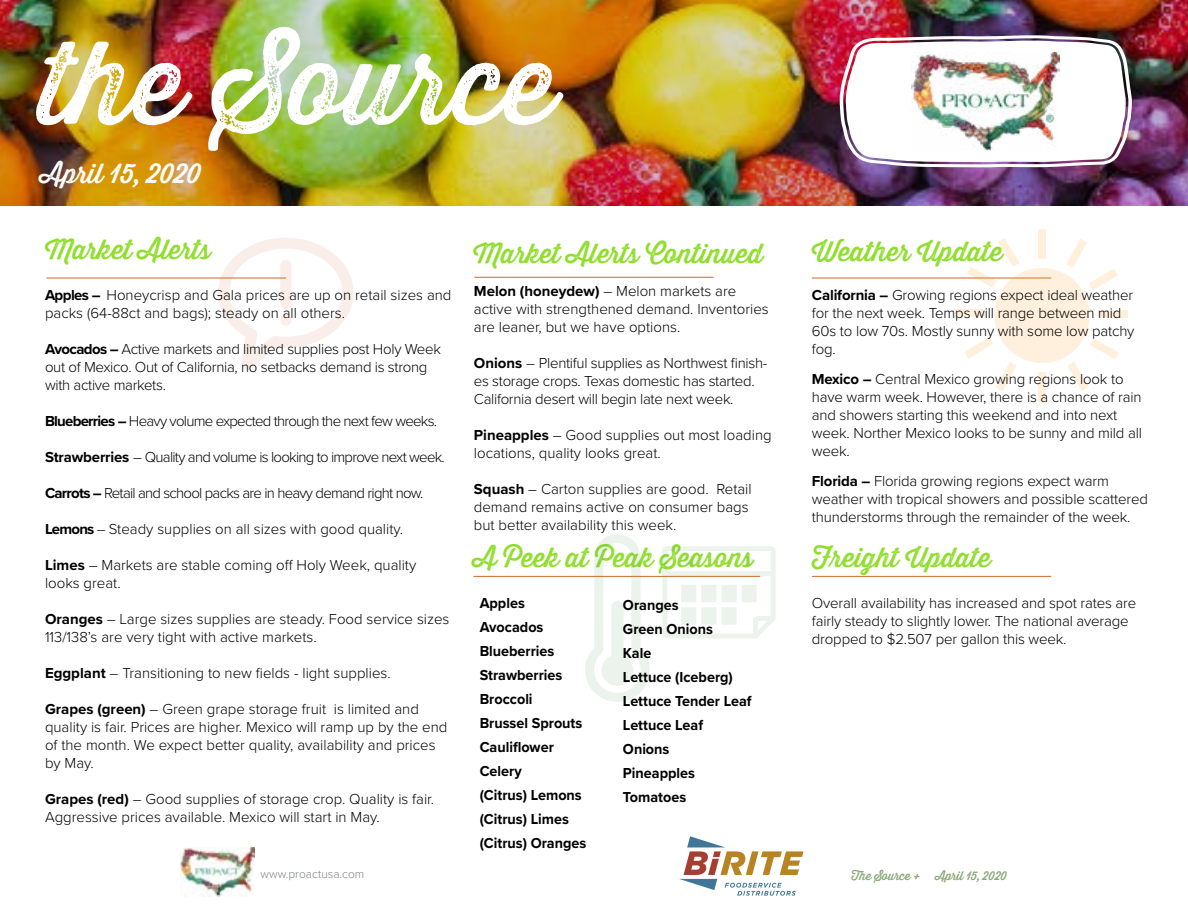
<style>
.page{position:relative;width:1188px;height:918px;background:#fff}
.page>*{position:absolute;margin:0;border:0;box-sizing:border-box;transform-origin:0 0}
.t1{font:114px "Thirsty Rough Reg Two";color:#fff}
.t2{font:27px "Thirsty Rough Reg One";color:#8fde2b}
.t3{font:27px "Thirsty Rough Reg One";color:#fff}
.t4{font:300 15px/18px "Proxima Nova";letter-spacing:-.01em;color:#000}
.t5{font:700 15px/24px "Proxima Nova";color:#000;scale:.96 1}
.t6{font:300 15px "Proxima Nova";letter-spacing:-.05em;color:#000}
.t7{font:12px "Thirsty Rough Reg One";color:#89a678}
.t8{font:300 12px "Proxima Nova";color:#808285}
.s1{font-weight:700}
</style>
<div class="page">
<img style="left:0;top:0;width:1188px;height:206px">
<img style="left:840px;top:35px;width:292px;height:132px">
<img style="left:181px;top:847px;width:73px;height:49px">
<svg style="left:584px;top:534px;width:66px;height:168px"></svg>
<svg style="left:662px;top:546px;width:114px;height:92px"></svg>
<svg style="left:218px;top:238px;width:136px;height:132px"></svg>
<div style="left:280px;top:260px;width:12px;height:49px;background:#f9eee9;border-radius:6px"></div>
<hr style="left:46px;top:278px;width:240px;height:1px;background:#d06828">
<hr style="left:473px;top:576px;width:287px;height:1px;background:#d06828">
<hr style="left:812px;top:278px;width:239px;height:1px;background:#d06828">
<div style="left:1038px;top:230px;width:8px;height:29px;background:#fef0dd"></div>
<div style="left:1038px;top:372px;width:7px;height:29px;background:#fef0dd"></div>
<div style="left:1099px;top:310px;width:29px;height:8px;background:#fef0dd"></div>
<div style="left:956px;top:309px;width:29px;height:8px;background:#fef0dd"></div>
<svg style="left:967px;top:238px;width:53px;height:50px"></svg>
<svg style="left:1067px;top:338px;width:52px;height:53px"></svg>
<svg style="left:964px;top:337px;width:53px;height:54px"></svg>
<svg style="left:1066px;top:239px;width:52px;height:51px"></svg>
<div style="left:994px;top:268px;width:96px;height:95px;background:#fef0dd;border-radius:50%"></div>
<img style="left:912px;top:52px;width:148px;height:99px">
<hr style="left:812px;top:576px;width:239px;height:1px;background:#d06828">
<hr style="left:474px;top:277px;width:240px;height:1px;background:#d06828">
<img style="left:679px;top:836px;width:125px;height:60px">
<h1 class="t1" style="left:40px;top:-1px;width:517px">the Source</h1>
<h2 class="t3" style="left:40px;top:153px;width:162px">April 15, 2020</h2>
<h2 class="t2" style="left:45px;top:230px;width:167px">Market Alerts</h2>
<p class="t4" style="left:45px;top:285px;width:408px"><span class="s1">Apples –</span> Honeycrisp and Gala prices are up on retail sizes and packs (64-88ct and bags); steady on all others.</p>
<p class="t4" style="left:45px;top:339px;width:397px"><span class="s1">Avocados –</span> Active markets and limited supplies post Holy Week out of Mexico. Out of California, no setbacks demand is strong with active markets.</p>
<p class="t6" style="left:45px;top:409px;width:394px"><span class="s1">Blueberries –</span> Heavy volume expected through the next few weeks.</p>
<p class="t6" style="left:45px;top:445px;width:401px"><span class="s1">Strawberries</span> – Quality and volume is looking to improve next week.</p>
<p class="t6" style="left:45px;top:481px;width:380px"><span class="s1">Carrots –</span> Retail and school packs are in heavy demand right now.</p>
<p class="t4" style="left:45px;top:519px;width:360px"><span class="s1">Lemons</span> – Steady supplies on all sizes with good quality.</p>
<p class="t4" style="left:45px;top:555px;width:373px"><span class="s1">Limes</span> – Markets are stable coming off Holy Week, quality looks great.</p>
<p class="t4" style="left:45px;top:609px;width:406px"><span class="s1">Oranges</span> – Large sizes supplies are steady. Food service sizes<br>113/138’s are very tight with active markets.</p>
<p class="t4" style="left:45px;top:663px;width:347px"><span class="s1">Eggplant</span> – Transitioning to new fields - light supplies.</p>
<p class="t4" style="left:45px;top:699px;width:404px"><span class="s1">Grapes (green)</span> – Green grape storage fruit is limited and quality is fair. Prices are higher. Mexico will ramp up by the end of the month. We expect better quality, availability and prices by May.</p>
<p class="t4" style="left:45px;top:789px;width:391px"><span class="s1">Grapes (red)</span> – Good supplies of storage crop. Quality is fair.<br>Aggressive prices available. Mexico will start in May.</p>
<h2 class="t2" style="left:473px;top:234px;width:291px">Market Alerts Continued</h2>
<h2 class="t2" style="left:812px;top:232px;width:192px">Weather Update</h2>
<p class="t4" style="left:474px;top:282px;width:296px"><span class="s1">Melon (honeydew)</span> – Melon markets are active with strengthened demand. Inventories are leaner, but we have options.</p>
<p class="t4" style="left:474px;top:354px;width:295px"><span class="s1">Onions</span> – Plentiful supplies as Northwest finish&shy;es storage crops. Texas domestic has started.<br>California desert will begin late next week.</p>
<p class="t4" style="left:474px;top:426px;width:299px"><span class="s1">Pineapples</span> – Good supplies out most loading locations, quality looks great.</p>
<p class="t4" style="left:474px;top:480px;width:279px"><span class="s1">Squash</span> – Carton supplies are good. Retail demand remains active on consumer bags but better availability this week.</p>
<p class="t4" style="left:812px;top:285px;width:324px"><span class="s1">California –</span> Growing regions expect ideal weather for the next week. Temps will range between mid 60s to low 70s. Mostly sunny with some low patchy fog.</p>
<p class="t4" style="left:812px;top:369px;width:332px"><span class="s1">Mexico –</span> Central Mexico growing regions look to have warm week. However, there is a chance of rain and showers starting this weekend and into next week. Norther Mexico looks to be sunny and mild all week.</p>
<p class="t4" style="left:812px;top:471px;width:338px"><span class="s1">Florida –</span> Florida growing regions expect warm weather with tropical showers and possible scattered thunderstorms through the remainder of the week.</p>
<h2 class="t2" style="left:473px;top:537px;width:281px">A Peek at Peak Seasons</h2>
<h2 class="t2" style="left:812px;top:537px;width:181px">Freight Update</h2>
<p class="t5" style="left:480px;top:590px;width:113px">Apples<br>Avocados<br>Blueberries<br>Strawberries<br>Broccoli<br>Brussel Sprouts<br>Cauliflower<br>Celery<br>(Citrus) Lemons (Citrus) Limes (Citrus) Oranges</p>
<p class="t5" style="left:623px;top:593px;width:136px">Oranges<br>Green Onions<br>Kale<br>Lettuce (Iceberg)<br>Lettuce Tender Leaf<br>Lettuce Leaf<br>Onions<br>Pineapples<br>Tomatoes</p>
<p class="t4" style="left:812px;top:593px;width:326px">Overall availability has increased and spot rates are fairly steady to slightly lower. The national average dropped to $2.507 per gallon this week.</p>
<p class="t8" style="left:260px;top:865px;width:105px">www.proactusa.com</p>
<p class="t7" style="left:852px;top:867px;width:71px">The Source +</p>
<p class="t7" style="left:936px;top:867px;width:73px">April 15, 2020</p>
</div>
